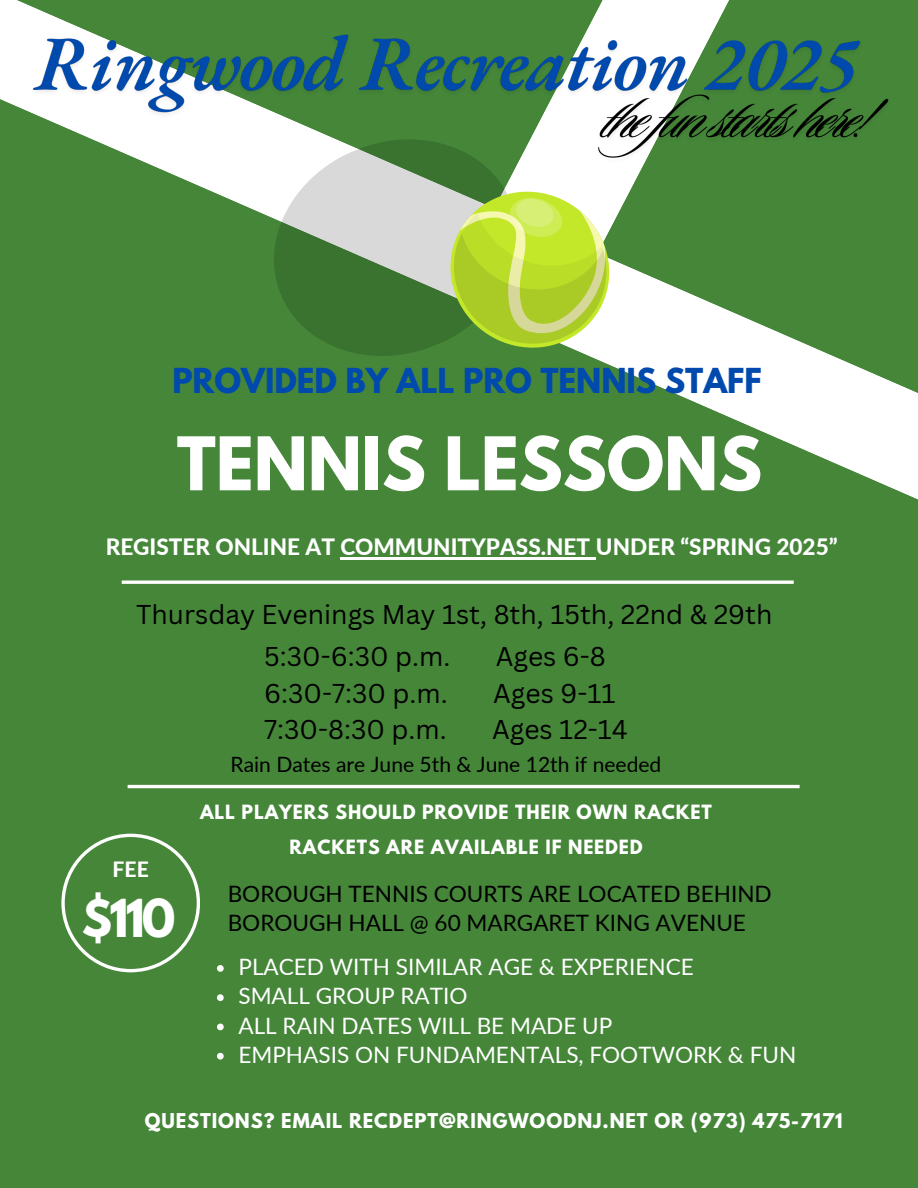
<style>
.page{position:relative;width:918px;height:1188px;background:#458639}
.page>*{position:absolute;margin:0;border:0;box-sizing:border-box;transform-origin:0 0}
.t1{font:700 65.4px "League Spartan";color:#fff}
.t2{font:700 46.35px "League Spartan";color:#fff}
.t3{font:700 30.45px "League Spartan";color:#004aad}
.t4{font:26.4px "Canva Sans";color:#000}
.t5{font:22.5px "Lato";color:#fff}
.t6{font:22.5px/29.2px "Lato";color:#000}
.t7{font:800 22.5px "Lato";color:#fff}
.t8{font:800 21.15px "Lato";color:#fff}
.t9{font:21px "Lato";color:#000}
.t10{font:700 18px "League Spartan";letter-spacing:.05em;color:#fff}
.t11{font:700 17.4px "League Spartan";letter-spacing:.05em;color:#fff}
</style>
<div class="page">
<svg style="left:0;top:0;width:918px;height:500px"></svg>
<svg style="left:259px;top:124px;width:273px;height:247px"></svg>
<svg style="left:421px;top:162px;width:217px;height:215px"></svg>
<svg style="left:450px;top:191px;width:158px;height:155px;background:#bcd856"></svg>
<svg style="left:61px;top:834px;width:139px;height:138px"></svg>
<hr style="left:340px;top:557px;width:250px;height:2px;background:#fff">
<svg style="left:590px;top:557px;width:6px;height:2px"></svg>
<hr style="left:128px;top:785px;width:672px;height:3px;background:#fff">
<svg style="left:122px;top:580px;width:672px;height:4px;background:#e1ebdf"></svg>
<img style="left:25px;top:12px;width:843px;height:111px">
<img style="left:590px;top:78px;width:305px;height:89px">
<svg style="left:217px;top:965px;width:7px;height:7px"></svg>
<svg style="left:217px;top:994px;width:7px;height:7px"></svg>
<svg style="left:217px;top:1024px;width:7px;height:6px"></svg>
<svg style="left:217px;top:1053px;width:7px;height:7px"></svg>
<h5 class="t3" style="left:172px;top:365px;width:591px">PROVIDED BY ALL PRO TENNIS STAFF</h5>
<p class="t1" style="left:177px;top:431px;width:587px">TENNIS LESSONS</p>
<h6 class="t7" style="left:106px;top:532px;width:734px">REGISTER ONLINE AT COMMUNITYPASS.NET UNDER “SPRING 2025”</h6>
<p class="t4" style="left:136px;top:596px;width:638px">Thursday Evenings May 1st, 8th, 15th, 22nd &amp; 29th</p>
<p class="t4" style="left:264px;top:638px;width:188px">5:30-6:30 p.m.</p>
<p class="t4" style="left:496px;top:638px;width:112px">Ages 6-8</p>
<p class="t4" style="left:264px;top:674px;width:185px">6:30-7:30 p.m.</p>
<p class="t4" style="left:493px;top:674px;width:124px">Ages 9-11</p>
<p class="t4" style="left:264px;top:711px;width:184px">7:30-8:30 p.m.</p>
<p class="t4" style="left:492px;top:711px;width:137px">Ages 12-14</p>
<p class="t9" style="left:231px;top:752px;width:432px">Rain Dates are June 5th &amp; June 12th if needed</p>
<p class="t8" style="left:113px;top:856px;width:38px">FEE</p>
<h3 class="t2" style="left:82px;top:895px;width:95px">$110</h3>
<p class="t11" style="left:200px;top:804px;width:513px">ALL PLAYERS SHOULD PROVIDE THEIR OWN RACKET</p>
<p class="t11" style="left:290px;top:838px;width:355px">RACKETS ARE AVAILABLE IF NEEDED</p>
<h6 class="t6" style="left:228px;top:878px;width:546px">BOROUGH TENNIS COURTS ARE LOCATED BEHIND<br>BOROUGH HALL @ 60 MARGARET KING AVENUE</h6>
<p class="t5" style="left:238px;top:953px;width:457px">PLACED WITH SIMILAR AGE &amp; EXPERIENCE</p>
<h4 class="t5" style="left:238px;top:982px;width:231px">SMALL GROUP RATIO</h4>
<p class="t5" style="left:238px;top:1011px;width:375px">ALL RAIN DATES WILL BE MADE UP</p>
<p class="t5" style="left:238px;top:1041px;width:559px">EMPHASIS ON FUNDAMENTALS, FOOTWORK &amp; FUN</p>
<p class="t10" style="left:145px;top:1112px;width:699px">QUESTIONS? EMAIL RECDEPT@RINGWOODNJ.NET OR (973) 475-7171</p>
</div>
